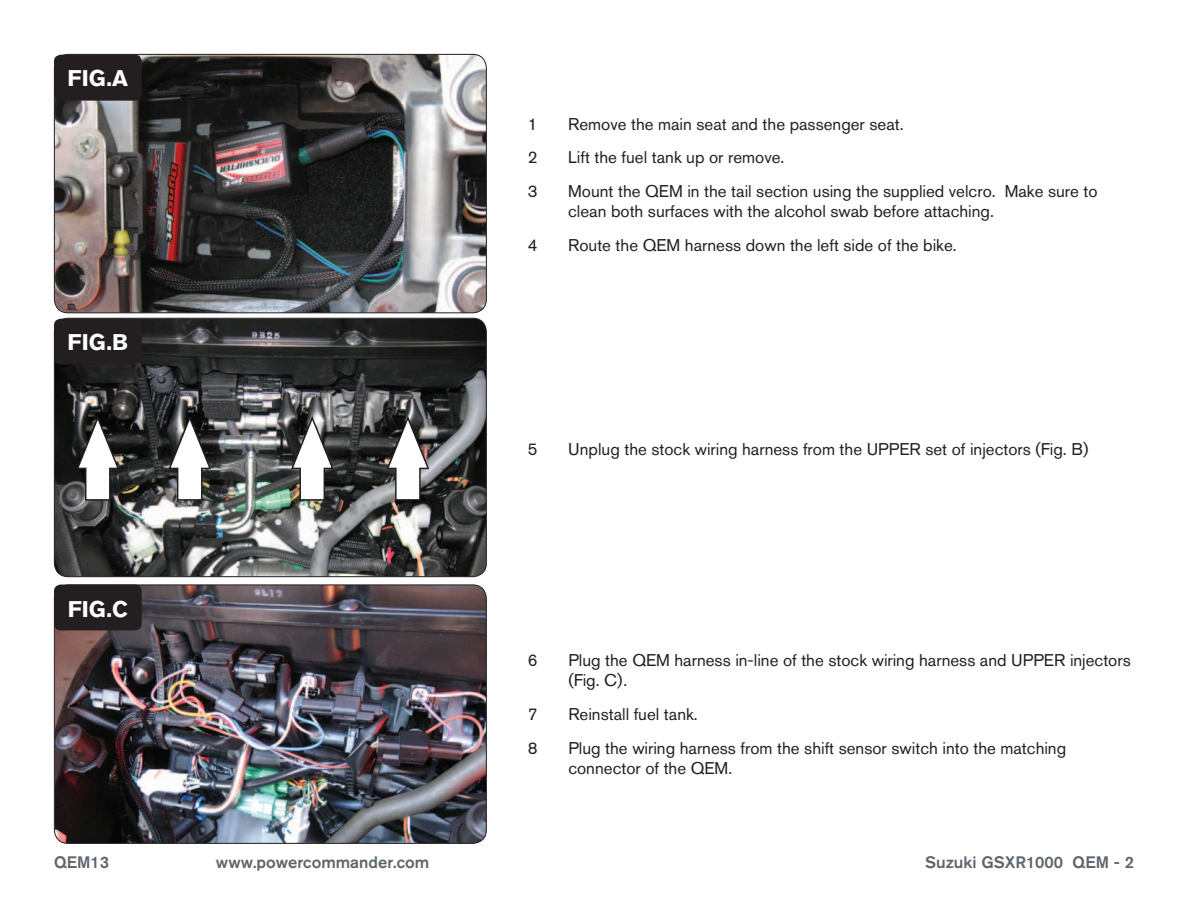
<style>
.page{position:relative;width:1188px;height:918px;background:#fff}
.page>*{position:absolute;margin:0;border:0;box-sizing:border-box;transform-origin:0 0}
.t1{font:700 22.5px "Akzidenz Grotesk BQ";color:#fff}
.Bodycopy{font:16.8px/20.2px "Akzidenz Grotesk BQ";color:#231f20}
.t2{font:500 16.5px "Akzidenz Grotesk BQ";color:#5e656c}
</style>
<div class="page">
<img style="left:54px;top:54px;width:432px;height:259px">
<div style="left:54px;top:54px;width:433px;height:259px;border:1px solid #231f20;border-radius:14px"></div>
<img style="left:54px;top:318px;width:432px;height:259px">
<div style="left:54px;top:318px;width:433px;height:259px;border:1px solid #231f20;border-radius:14px"></div>
<img style="left:55px;top:585px;width:431px;height:258px">
<div style="left:54px;top:585px;width:433px;height:259px;border:1px solid #231f20;border-radius:14px"></div>
<div style="left:54px;top:55px;width:88px;height:46px;background:#231f20;border-radius:7px"></div>
<div style="left:54px;top:319px;width:88px;height:46px;background:#231f20;border-radius:7px"></div>
<div style="left:54px;top:585px;width:88px;height:45px;background:#231f20;border-radius:7px"></div>
<svg style="left:386px;top:414px;width:44px;height:87px"></svg>
<svg style="left:290px;top:414px;width:45px;height:87px"></svg>
<svg style="left:167px;top:414px;width:45px;height:87px"></svg>
<svg style="left:75px;top:414px;width:45px;height:87px"></svg>
<p class="t1" style="left:68px;top:65px;width:62px">FIG.A</p>
<p class="t1" style="left:68px;top:329px;width:62px">FIG.B</p>
<p class="t1" style="left:68px;top:596px;width:62px">FIG.C</p>
<p class="Bodycopy" style="left:528px;top:114px;width:11px">1</p>
<p class="Bodycopy" style="left:568px;top:114px;width:337px">Remove the main seat and the passenger seat.</p>
<p class="Bodycopy" style="left:528px;top:147px;width:11px">2</p>
<p class="Bodycopy" style="left:568px;top:147px;width:218px">Lift the fuel tank up or remove.</p>
<p class="Bodycopy" style="left:528px;top:181px;width:11px">3</p>
<p class="Bodycopy" style="left:568px;top:181px;width:531px">Mount the QEM in the tail section using the supplied velcro. Make sure to clean both surfaces with the alcohol swab before attaching.</p>
<p class="Bodycopy" style="left:528px;top:235px;width:11px">4</p>
<p class="Bodycopy" style="left:568px;top:235px;width:390px">Route the QEM harness down the left side of the bike.</p>
<p class="Bodycopy" style="left:528px;top:439px;width:11px">5</p>
<p class="Bodycopy" style="left:568px;top:439px;width:522px">Unplug the stock wiring harness from the UPPER set of injectors (Fig. B)</p>
<p class="Bodycopy" style="left:528px;top:650px;width:11px">6</p>
<p class="Bodycopy" style="left:568px;top:650px;width:564px">Plug the QEM harness in-line of the stock wiring harness and UPPER injectors (Fig. C).</p>
<p class="Bodycopy" style="left:528px;top:704px;width:11px">7</p>
<p class="Bodycopy" style="left:568px;top:704px;width:131px">Reinstall fuel tank.</p>
<p class="Bodycopy" style="left:528px;top:738px;width:11px">8</p>
<p class="Bodycopy" style="left:568px;top:738px;width:499px">Plug the wiring harness from the shift sensor switch into the matching connector of the QEM.</p>
<p class="t2" style="left:54px;top:852px;width:56px">QEM13</p>
<p class="t2" style="left:216px;top:852px;width:215px">www.powercommander.com</p>
<p class="t2" style="left:925px;top:852px;width:210px">Suzuki GSXR1000 QEM - 2</p>
</div>
